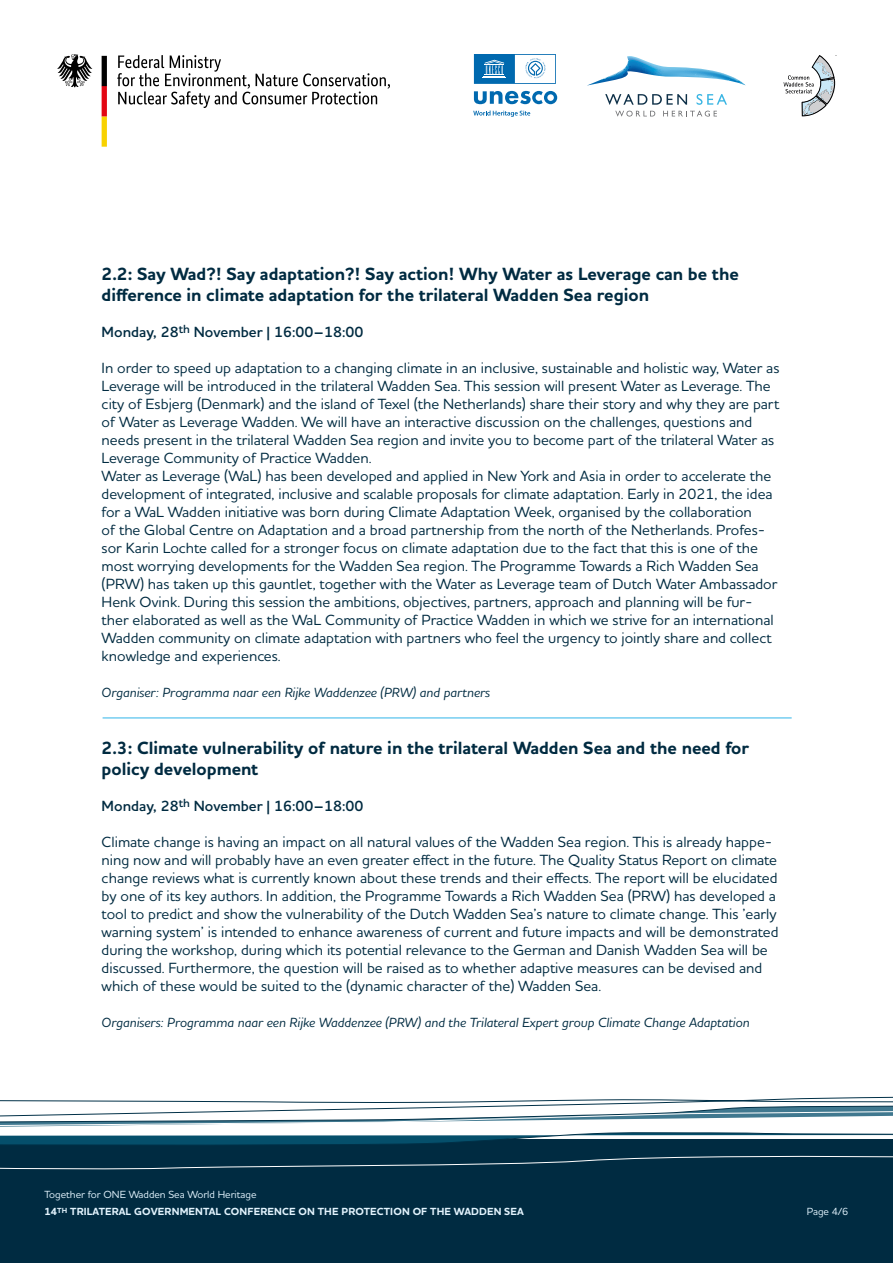
<style>
.page{position:relative;width:893px;height:1263px;background:#fff}
.page>*{position:absolute;margin:0;border:0;box-sizing:border-box;transform-origin:0 0}
.t1{font:700 18px/21px "Houschka Pro";color:#002b41}
.t2{font:500 15px/18px "Houschka Pro";color:#002b41}
.t3{font:600 15px "Houschka Pro";color:#002b41}
.t4{font:italic 500 13.5px "Houschka Pro";color:#002b41}
.t5{font:700 10.5px/16.5px "Houschka Pro";letter-spacing:.015em;color:#e2f3fd}
.t6{font:500 10.5px "Houschka Pro";color:#e2f3fd}
.s1{font-weight:500}
</style>
<div class="page">
<svg style="left:587px;top:56px;width:159px;height:30px"></svg>
<svg style="left:605px;top:94px;width:82px;height:11px"></svg>
<svg style="left:697px;top:94px;width:30px;height:11px"></svg>
<svg style="left:615px;top:111px;width:40px;height:6px"></svg>
<svg style="left:663px;top:111px;width:54px;height:6px"></svg>
<svg style="left:783px;top:56px;width:52px;height:60px"></svg>
<svg style="left:117px;top:55px;width:273px;height:53px"></svg>
<svg style="left:57px;top:54px;width:35px;height:33px"></svg>
<svg style="left:102px;top:56px;width:5px;height:91px"></svg>
<svg style="left:473px;top:111px;width:57px;height:6px"></svg>
<svg style="left:474px;top:91px;width:83px;height:13px"></svg>
<svg style="left:474px;top:54px;width:82px;height:30px"></svg>
<div style="left:0;top:1140px;width:893px;height:123px;background:#002b41"></div>
<svg style="left:0;top:1155px;width:893px;height:15px"></svg>
<svg style="left:0;top:1096px;width:893px;height:49px"></svg>
<hr style="left:103px;top:717px;width:689px;height:1px;background:#2fb4e9">
<p class="t1" style="left:102px;top:264px;width:639px">2.2: Say Wad?! Say adaptation?! Say action! Why Water as Leverage can be the difference in climate adaptation for the trilateral Wadden Sea region</p>
<p class="t3" style="left:102px;top:322px;width:263px">Monday, 28<sup>th</sup> November | 16:00–18:00</p>
<p class="t2" style="left:102px;top:359px;width:679px">In order to speed up adaptation to a changing climate in an inclusive, sustainable and holistic way, Water as Leverage will be introduced in the trilateral Wadden Sea. This session will present Water as Leverage. The city of Esbjerg (Denmark) and the island of Texel (the Netherlands) share their story and why they are part of Water as Leverage Wadden. We will have an interactive discussion on the challenges, questions and needs present in the trilateral Wadden Sea region and invite you to become part of the trilateral Water as Leverage Community of Practice Wadden.<br>Water as Leverage (WaL) has been developed and applied in New York and Asia in order to accelerate the development of integrated, inclusive and scalable proposals for climate adaptation. Early in 2021, the idea for a WaL Wadden initiative was born during Climate Adaptation Week, organised by the collaboration<br>of the Global Centre on Adaptation and a broad partnership from the north of the Netherlands. Profes&shy;sor Karin Lochte called for a stronger focus on climate adaptation due to the fact that this is one of the most worrying developments for the Wadden Sea region. The Programme Towards a Rich Wadden Sea (PRW) has taken up this gauntlet, together with the Water as Leverage team of Dutch Water Ambassador Henk Ovink. During this session the ambitions, objectives, partners, approach and planning will be fur&shy;ther elaborated as well as the WaL Community of Practice Wadden in which we strive for an international Wadden community on climate adaptation with partners who feel the urgency to jointly share and collect knowledge and experiences.</p>
<p class="t4" style="left:102px;top:684px;width:390px">Organiser: Programma naar een Rijke Waddenzee (PRW) and partners</p>
<p class="t1" style="left:102px;top:738px;width:649px">2.3: Climate vulnerability of nature in the trilateral Wadden Sea and the need for policy development</p>
<p class="t3" style="left:102px;top:796px;width:263px">Monday, 28<sup>th</sup> November | 16:00–18:00</p>
<p class="t2" style="left:102px;top:833px;width:678px">Climate change is having an impact on all natural values of the Wadden Sea region. This is already happe&shy;ning now and will probably have an even greater effect in the future. The Quality Status Report on climate change reviews what is currently known about these trends and their effects. The report will be elucidated by one of its key authors. In addition, the Programme Towards a Rich Wadden Sea (PRW) has developed a tool to predict and show the vulnerability of the Dutch Wadden Sea’s nature to climate change. This ’early warning system’ is intended to enhance awareness of current and future impacts and will be demonstrated during the workshop, during which its potential relevance to the German and Danish Wadden Sea will be discussed. Furthermore, the question will be raised as to whether adaptive measures can be devised and which of these would be suited to the (dynamic character of the) Wadden Sea.</p>
<p class="t4" style="left:102px;top:1014px;width:649px">Organisers: Programma naar een Rijke Waddenzee (PRW) and the Trilateral Expert group Climate Change Adaptation</p>
<p class="t5" style="left:45px;top:1187px;width:481px"><span class="s1">Together for ONE Wadden Sea World Heritage<br></span>14<sup>TH</sup> TRILATERAL GOVERNMENTAL CONFERENCE ON THE PROTECTION OF THE WADDEN SEA</p>
<p class="t6" style="left:807px;top:1204px;width:43px">Page 4/6</p>
</div>
